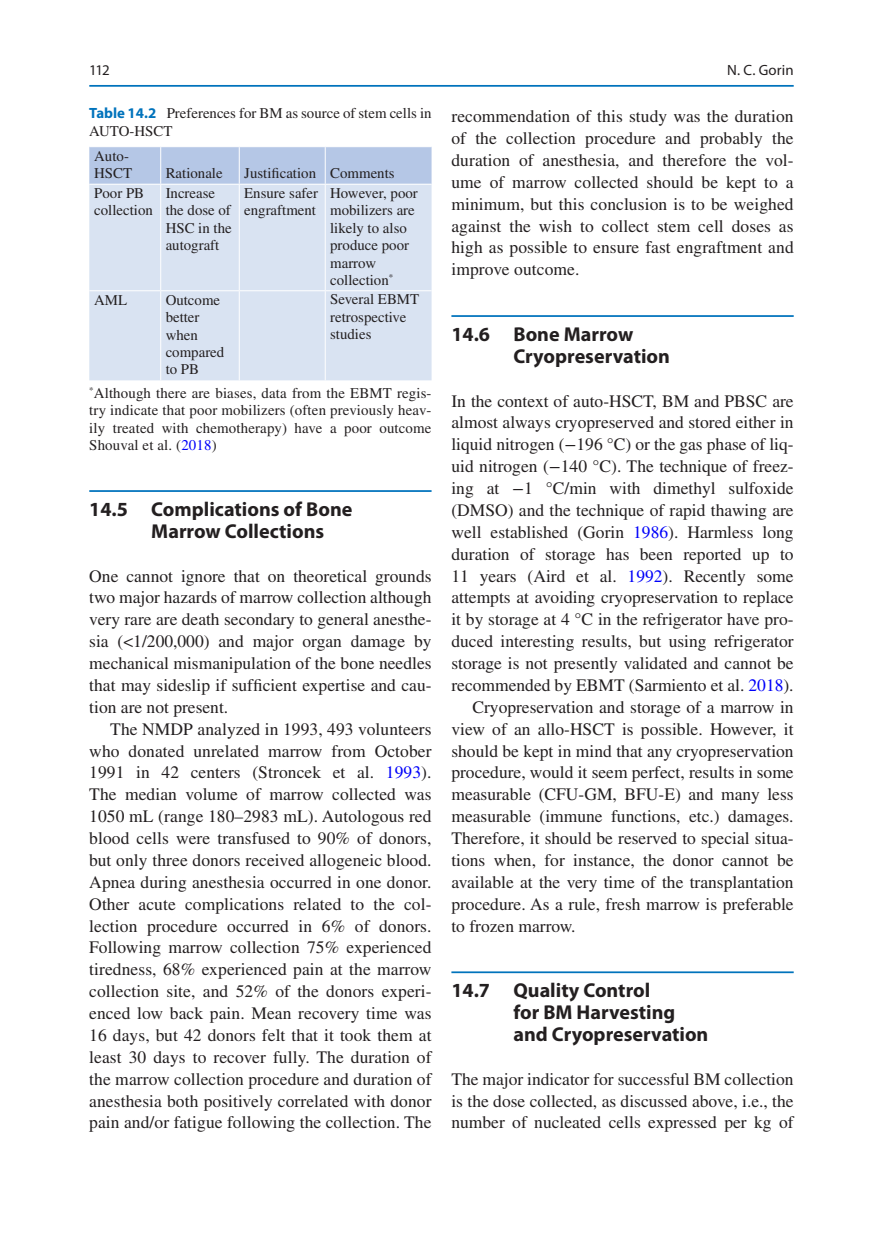
<style>
.page{position:relative;width:883px;height:1260px;background:#fff}
.page>*{position:absolute;margin:0;border:0;box-sizing:border-box;transform-origin:0 0}
.t1{font:700 20.12px/21.9px "Jwlpxy Myriad Pro";color:#231f20}
.t2{font:17.5px/21.9px "Rfpsch Times LT Std";color:#231f20;text-align:justify}
.t3{font:14.88px/17.5px "Rfpsch Times LT Std";color:#231f20}
.t4{font:14.88px "Xmfwlh Myriad Pro";letter-spacing:.01em;color:#231f20}
.t5{font:14.88px "Yskmjc Myriad Pro";color:#231f20}
.s1{font-family:"Jwlpxy Myriad Pro";font-weight:700;color:#0073bc}
.s2{color:#0000fa}
.s3{font-family:"Bqtvkm STIX General"}
</style>
<div class="page">
<hr style="left:89px;top:490px;width:343px;height:2px;background:#0073bc">
<hr style="left:451px;top:315px;width:343px;height:2px;background:#0073bc">
<hr style="left:451px;top:971px;width:343px;height:2px;background:#0073bc">
<div style="left:89px;top:147px;width:343px;height:37px;background:#b5c7e6"></div>
<div style="left:89px;top:185px;width:343px;height:195px;background:#d9e3f2"></div>
<hr style="left:160px;top:147px;width:1px;height:37px;background:#fff">
<hr style="left:239px;top:147px;width:1px;height:37px;background:#fff">
<hr style="left:325px;top:147px;width:1px;height:37px;background:#fff">
<hr style="left:160px;top:185px;width:1px;height:105px;background:#fff">
<hr style="left:239px;top:185px;width:1px;height:105px;background:#fff">
<hr style="left:325px;top:185px;width:1px;height:105px;background:#fff">
<hr style="left:239px;top:290px;width:86px;height:1px;background:#fff">
<hr style="left:161px;top:290px;width:78px;height:1px;background:#fff">
<hr style="left:239px;top:291px;width:1px;height:89px;background:#fff">
<hr style="left:325px;top:290px;width:107px;height:1px;background:#fff">
<hr style="left:325px;top:291px;width:1px;height:89px;background:#fff">
<hr style="left:89px;top:290px;width:72px;height:1px;background:#fff">
<hr style="left:160px;top:291px;width:1px;height:89px;background:#fff">
<hr style="left:89px;top:85px;width:705px;height:2px;background:#0073bc">
<p class="t5" style="left:89px;top:61px;width:22px">112</p>
<p class="t3" style="left:89px;top:104px;width:344px"><span class="s1">Table 14.2</span> Preferences for BM as source of stem cells in<br>AUTO-HSCT</p>
<p class="t3" style="left:94px;top:147px;width:40px">Auto-<br>HSCT</p>
<p class="t3" style="left:166px;top:165px;width:59px">Rationale</p>
<p class="t3" style="left:244px;top:165px;width:152px">Justification Comments</p>
<p class="t3" style="left:94px;top:184px;width:60px">Poor PB collection</p>
<p class="t3" style="left:166px;top:184px;width:68px">Increase the dose of<br>HSC in the autograft</p>
<p class="t3" style="left:244px;top:184px;width:75px">Ensure safer engraftment</p>
<p class="t3" style="left:330px;top:184px;width:89px">However, poor mobilizers are likely to also produce poor marrow collection<sup>*</sup></p>
<p class="t3" style="left:94px;top:291px;width:35px">AML</p>
<p class="t3" style="left:166px;top:291px;width:60px">Outcome better when compared to PB</p>
<p class="t3" style="left:330px;top:291px;width:91px">Several EBMT retrospective studies</p>
<p class="t3" style="left:89px;top:384px;width:344px;text-align:justify"><sup>*</sup>Although there are biases, data from the EBMT regis&shy;try indicate that poor mobilizers (often previously heav&shy;ily treated with chemotherapy) have a poor outcome Shouval et al. (<span class="s2">2018</span>)</p>
<p class="t1" style="left:151px;top:498px;width:203px;text-indent:-62px">14.5 Complications of Bone<br>Marrow Collections</p>
<p class="t2" style="left:89px;top:565px;width:344px">One cannot ignore that on theoretical grounds two major hazards of marrow collection although very rare are death secondary to general anesthe&shy;sia (&lt;1/200,000) and major organ damage by mechanical mismanipulation of the bone needles that may sideslip if sufficient expertise and cau&shy;tion are not present.</p>
<p class="t2" style="left:89px;top:718px;width:344px;text-indent:21px">The NMDP analyzed in 1993, 493 volunteers who donated unrelated marrow from October 1991 in 42 centers (Stroncek et al. <span class="s2">1993</span>).<br>The median volume of marrow collected was 1050 mL (range 180–2983 mL). Autologous red blood cells were transfused to 90% of donors, but only three donors received allogeneic blood.<br>Apnea during anesthesia occurred in one donor.<br>Other acute complications related to the col&shy;lection procedure occurred in 6% of donors.<br>Following marrow collection 75% experienced tiredness, 68% experienced pain at the marrow collection site, and 52% of the donors experi&shy;enced low back pain. Mean recovery time was 16 days, but 42 donors felt that it took them at least 30 days to recover fully. The duration of the marrow collection procedure and duration of anesthesia both positively correlated with donor pain and/or fatigue following the collection. The</p>
<p class="t4" style="left:727px;top:61px;width:68px">N. C. Gorin</p>
<p class="t2" style="left:451px;top:105px;width:344px">recommendation of this study was the duration of the collection procedure and probably the duration of anesthesia, and therefore the vol&shy;ume of marrow collected should be kept to a minimum, but this conclusion is to be weighed against the wish to collect stem cell doses as high as possible to ensure fast engraftment and improve outcome.</p>
<p class="t1" style="left:513px;top:323px;width:158px;text-indent:-62px">14.6 Bone Marrow<br>Cryopreservation</p>
<p class="t2" style="left:451px;top:390px;width:344px">In the context of auto-HSCT, BM and PBSC are</p>
<p class="t2" style="left:451px;top:412px;width:344px">almost always cryopreserved and stored either in</p>
<p class="t2" style="left:451px;top:433px;width:344px">liquid nitrogen (<span class="s3">−</span>196 °C) or the gas phase of liq-</p>
<p class="t2" style="left:451px;top:455px;width:344px">uid nitrogen (<span class="s3">−</span>140 °C). The technique of freez-</p>
<p class="t2" style="left:451px;top:477px;width:344px">ing at <span class="s3">−</span>1 °C/min with dimethyl sulfoxide</p>
<p class="t2" style="left:451px;top:499px;width:344px">(DMSO) and the technique of rapid thawing are</p>
<p class="t2" style="left:451px;top:521px;width:344px">well established (Gorin <span class="s2">1986</span>). Harmless long</p>
<p class="t2" style="left:451px;top:543px;width:344px">duration of storage has been reported up to</p>
<p class="t2" style="left:451px;top:565px;width:344px">11 years (Aird et al. <span class="s2">1992</span>). Recently some</p>
<p class="t2" style="left:451px;top:587px;width:344px">attempts at avoiding cryopreservation to replace</p>
<p class="t2" style="left:451px;top:608px;width:344px">it by storage at 4 °C in the refrigerator have pro-</p>
<p class="t2" style="left:451px;top:630px;width:344px">duced interesting results, but using refrigerator</p>
<p class="t2" style="left:451px;top:652px;width:344px">storage is not presently validated and cannot be</p>
<p class="t2" style="left:451px;top:674px;width:344px">recommended by EBMT (Sarmiento et al. <span class="s2">2018</span>).</p>
<p class="t2" style="left:472px;top:696px;width:323px">Cryopreservation and storage of a marrow in</p>
<p class="t2" style="left:451px;top:718px;width:344px">view of an allo-HSCT is possible. However, it</p>
<p class="t2" style="left:451px;top:740px;width:344px">should be kept in mind that any cryopreservation</p>
<p class="t2" style="left:451px;top:762px;width:344px">procedure, would it seem perfect, results in some</p>
<p class="t2" style="left:451px;top:783px;width:344px">measurable (CFU-GM, BFU-E) and many less</p>
<p class="t2" style="left:451px;top:805px;width:344px">measurable (immune functions, etc.) damages.</p>
<p class="t2" style="left:451px;top:827px;width:344px">Therefore, it should be reserved to special situa-</p>
<p class="t2" style="left:451px;top:849px;width:344px">tions when, for instance, the donor cannot be</p>
<p class="t2" style="left:451px;top:871px;width:344px">available at the very time of the transplantation</p>
<p class="t2" style="left:451px;top:893px;width:344px">procedure. As a rule, fresh marrow is preferable</p>
<p class="t2" style="left:451px;top:915px;width:126px">to frozen marrow.</p>
<p class="t1" style="left:513px;top:979px;width:197px;text-indent:-62px">14.7 Quality Control<br>for BM Harvesting and Cryopreservation</p>
<p class="t2" style="left:451px;top:1068px;width:344px">The major indicator for successful BM collection is the dose collected, as discussed above, i.e., the number of nucleated cells expressed per kg of</p>
</div>
